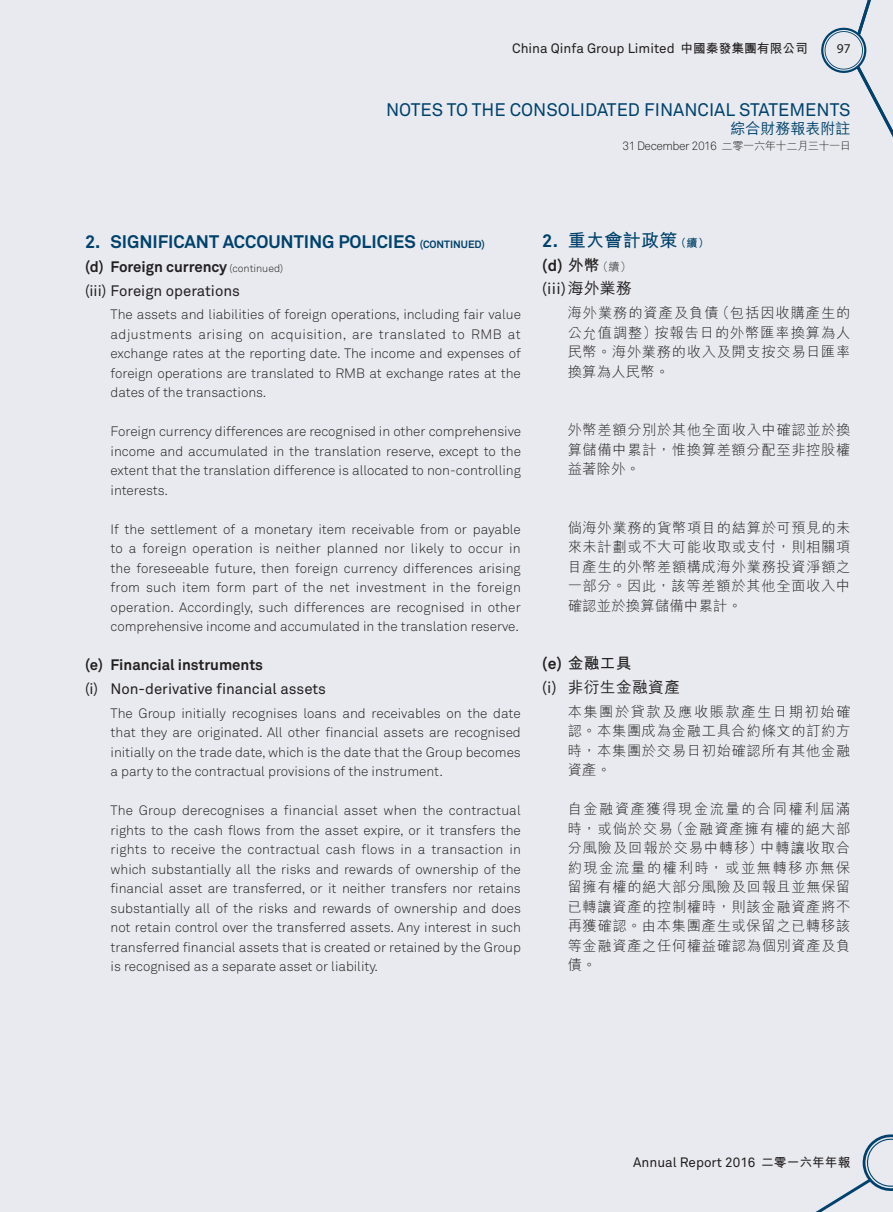
<style>
.page{position:relative;width:893px;height:1212px;background:#e8eaef}
.page>*{position:absolute;margin:0;border:0;box-sizing:border-box;transform-origin:0 0}
.t1{font:18px "Akkurat Pro";color:#00426b}
.t2{font:700 18px "Akkurat Pro";color:#00426b}
.t3{font:700 18px "M Hei HK";letter-spacing:.02em;color:#00426b}
.t4{font:15.75px/23.7px "Akkurat Pro";color:#231f20}
.t5{font:500 15.75px/23.7px "M Hei HK";letter-spacing:.025em;color:#231f20}
.t6{font:15px/23.7px "Akkurat Pro";color:#231f20}
.t7{font:700 15px "Akkurat Pro";letter-spacing:-.005em;color:#231f20}
.t8{font:500 15px "M Hei HK";color:#00426b}
.t9{font:300 14.25px/19.5px "M Hei HK";letter-spacing:.05em;color:#231f20;text-align:justify}
.t10{font:13.5px/19.5px "Akkurat Light Pro";letter-spacing:-.005em;color:#231f20;text-align:justify}
.t11{font:13.5px "Akkurat Pro";color:#231f20}
.t12{font:13.5px "Myriad Pro";color:#231f20}
.t13{font:12px "Akkurat Light Pro";letter-spacing:-.04em;color:#231f20}
.t14{font:700 10.5px "Akkurat Pro";color:#00426b}
.s1{font-family:"M Hei HK";font-weight:700;font-size:12.75px}
.s2{font-family:"M Hei HK";font-weight:300;font-size:11.25px}
.s3{font-weight:700}
.s4{font-family:"Akkurat Light Pro";font-size:10.5px}
.s5{font-family:"Akkurat Pro"}
.s6{font-size:11.25px}
.s7{font-family:"M Hei HK";font-weight:700}
.s8{font-family:"M Hei HK";font-weight:500}
.s9{font-family:"Akkurat Pro";font-weight:700}
.s10{font-family:"Akkurat Pro";font-weight:400}
</style>
<div class="page">
<svg style="left:821px;top:0;width:72px;height:137px"></svg>
<svg style="left:815px;top:1134px;width:78px;height:78px"></svg>
<p class="t11" style="left:512px;top:40px;width:297px">China Qinfa Group Limited <span class="s1">中國秦發集團有限公司</span></p>
<p class="t12" style="left:837px;top:40px;width:15px">97</p>
<h1 class="t1" style="left:386px;top:99px;width:287px">Notes to the Con solidated Financ</h1>
<h1 class="t1" style="left:709px;top:99px;width:143px">ial Statements</h1>
<p class="t8" style="left:730px;top:117px;width:121px">綜合財務報表附註</p>
<p class="t13" style="left:622px;top:139px;width:230px">31 December 2016 <span class="s2">二零一六年十二月三十一日</span></p>
<h1 class="t2" style="left:85px;top:230px;width:48px">2. Significant</h1>
<h1 class="t2" style="left:223px;top:230px;width:13px">accounting</h1>
<h1 class="t2" style="left:338px;top:230px;width:11px">policies</h1>
<p class="t14" style="left:420px;top:238px;width:11px">(continued</p>
<p class="t14" style="left:482px;top:238px;width:5px">)</p>
<p class="t6" style="left:85px;top:255px;width:200px"><span class="s3">(d) Foreign currency</span> <span class="s4">(continued) </span>(iii) Foreign operations</p>
<p class="t10" style="left:111px;top:305px;width:412px">The assets and liabilities of foreign operations, including fair value adjustments arising on acquisition, are translated to RM B at exchange rates at the reporting date. The income and expenses of foreign operations are translated to RM B at exchange rates at the dates of the transactions.</p>
<p class="t10" style="left:111px;top:422px;width:412px">Foreign currency differences are recognised in other comprehensive income and accumulated in the translation reserve, except to the extent that the translation difference is allocated to non-controlling interests.</p>
<p class="t10" style="left:111px;top:519px;width:412px">If the settlement of a monetary item receivable from or payable to a foreign operation is neither planned nor likely to occur in the foreseeable future, then foreign currency differences arising from such item form part of the net investment in the foreign operation. Accordingly, such differences are recognised in other comprehensive income and accumulated in the translation reserve.</p>
<p class="t7" style="left:85px;top:656px;width:180px">(e) Financial instruments</p>
<p class="t6" style="left:85px;top:677px;width:243px">(i) N on-derivative financial assets</p>
<p class="t10" style="left:111px;top:703px;width:412px">The Group initially recognises loans and receivables on the date that they are originated. All other financial assets are recognised initially on the trade date, which is the date that the Group becomes a party to the contractual provisions of the instrument.</p>
<p class="t10" style="left:111px;top:801px;width:412px">The Group derecognises a financial asset when the contractual rights to the cash flows from the asset expire, or it transfers the rights to receive the contractual cash flows in a transaction in which substantially all the risks and rewards of ownership of the financial asset are transferred, or it neither transfers nor retains substantially all of the risks and rewards of ownership and does not retain control over the transferred assets. Any interest in such transferred financial assets that is created or retained by the Group is recognised as a separate asset or liability.</p>
<h1 class="t3" style="left:542px;top:227px;width:169px"><span class="s5">2.</span> 重大會計政策<span class="s6">（續）</span></h1>
<p class="t4" style="left:542px;top:254px;width:91px"><span class="s3">(d)</span> <span class="s7">外幣</span><span class="s2">（續）</span>(iii) <span class="s8">海外業務</span></p>
<p class="t9" style="left:568px;top:303px;width:284px">海外業務的資產及負債（包括因收購產生的公允值調整）按報告日的外幣匯率換算為人民幣。海外業務的收入及開支按交易日匯率換算為人民幣。</p>
<p class="t9" style="left:568px;top:420px;width:284px">外幣差額分別於其他全面收入中確認並於換算儲備中累計，惟換算差額分配至非控股權益著除外。</p>
<p class="t9" style="left:568px;top:517px;width:284px">倘海外業務的貨幣項目的結算於可預見的未來未計劃或不大可能收取或支付，則相關項目產生的外幣差額構成海外業務投資淨額之一部分。因此，該等差額於其他全面收入中確認並於換算儲備中累計。</p>
<p class="t5" style="left:542px;top:650px;width:139px"><span class="s9">(e)</span> <span class="s3">金融工具<br></span><span class="s10">(i)</span> 非衍生金融資產</p>
<p class="t9" style="left:568px;top:701px;width:284px">本集團於貸款及應收賬款產生日期初始確認。本集團成為金融工具合約條文的訂約方時，本集團於交易日初始確認所有其他金融資產。</p>
<p class="t9" style="left:568px;top:799px;width:284px">自金融資產獲得現金流量的合同權利屆滿時，或倘於交易（金融資產擁有權的絕大部分風險及回報於交易中轉移）中轉讓收取合約現金流量的權利時，或並無轉移亦無保留擁有權的絕大部分風險及回報且並無保留已轉讓資產的控制權時，則該金融資產將不再獲確認。由本集團產生或保留之已轉移該等金融資產之任何權益確認為個別資產及負債。</p>
<p class="t11" style="left:633px;top:1154px;width:219px">Annual Report 2016 <span class="s1">二零一六年年報</span></p>
</div>
